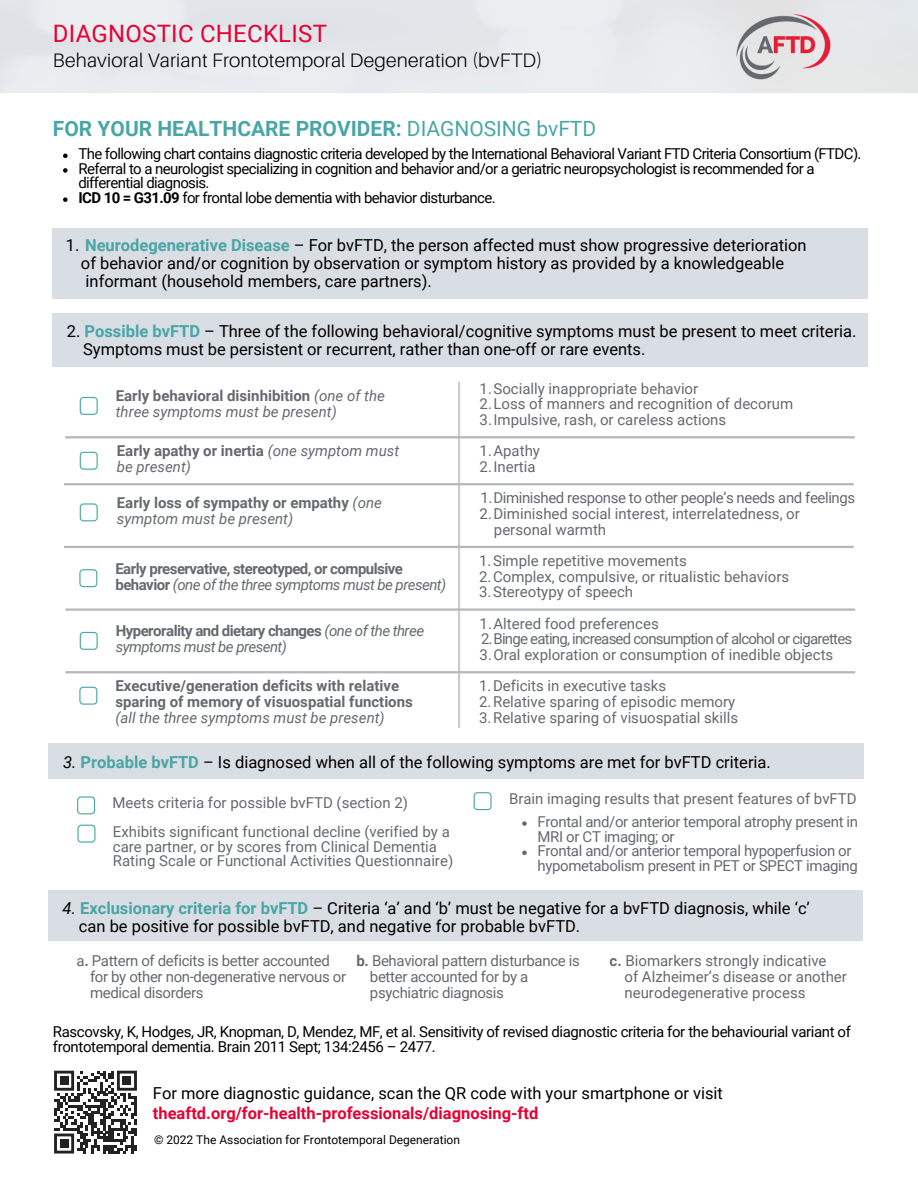
<style>
.page{position:relative;width:918px;height:1188px;background:#fff}
.page>*{position:absolute;margin:0;border:0;box-sizing:border-box;transform-origin:0 0}
.t1{font:24px "Roboto";letter-spacing:.01em;color:#e70033}
.t2{font:700 21px "Roboto";color:#49a6a6}
.t3{font:300 19.5px "Aileron";letter-spacing:.01em;color:#000}
.t4{font:16.5px/18px "Roboto";color:#000;text-align:center}
.t5{font:15px/14.7px "Roboto";color:#65696e}
.t6{font:15px/14.7px "Roboto";letter-spacing:-.04em;color:#000}
.t7{font:15px/14.7px "Roboto";letter-spacing:-.02em;color:#65696e}
.t8{font:700 15px/15.8px "Roboto";color:#65696e}
.t9{font:italic 15px/15.8px "Roboto";color:#65696e}
.t10{font:700 15px/15.8px "Roboto";letter-spacing:-.035em;color:#65696e}
.t11{font:15px "Roboto";letter-spacing:-.025em;color:#65696e}
.t12{font:italic 15px/15.8px "Roboto";letter-spacing:-.035em;color:#65696e}
.t13{font:15px "Roboto";letter-spacing:-.05em;color:#65696e}
.t14{font:12px "Roboto";color:#000}
.s1{font-weight:400}
.s2{font-weight:700}
.s3{font-weight:700;color:#49a6a6}
.s4{font-weight:700;font-style:normal}
.s5{font-weight:400;font-style:italic}
.s6{font-style:italic}
.s7{font-weight:700;color:#e70033}
</style>
<div class="page">
<img style="left:736px;top:12px;width:97px;height:69px">
<div style="left:53px;top:229px;width:815px;height:70px;background:#d9dde4"></div>
<hr style="left:65px;top:671px;width:790px;height:2px;background:#b5b7ba">
<div style="left:53px;top:314px;width:815px;height:53px;background:#d9dde4"></div>
<hr style="left:64px;top:483px;width:790px;height:2px;background:#b5b7ba">
<hr style="left:64px;top:546px;width:790px;height:2px;background:#b5b7ba">
<hr style="left:65px;top:608px;width:790px;height:3px;background:#b5b7ba">
<hr style="left:458px;top:382px;width:2px;height:346px;background:#b5b7ba">
<svg style="left:80px;top:397px;width:18px;height:18px"></svg>
<hr style="left:65px;top:436px;width:790px;height:2px;background:#b5b7ba">
<svg style="left:80px;top:452px;width:18px;height:18px"></svg>
<svg style="left:80px;top:503px;width:18px;height:18px"></svg>
<svg style="left:79px;top:569px;width:18px;height:18px"></svg>
<svg style="left:80px;top:632px;width:18px;height:18px"></svg>
<svg style="left:79px;top:687px;width:18px;height:18px"></svg>
<div style="left:49px;top:743px;width:815px;height:36px;background:#d9dde4"></div>
<svg style="left:77px;top:796px;width:18px;height:18px"></svg>
<svg style="left:77px;top:825px;width:18px;height:18px"></svg>
<svg style="left:474px;top:792px;width:18px;height:18px"></svg>
<div style="left:49px;top:890px;width:814px;height:51px;background:#d9dde4"></div>
<svg style="left:63px;top:154px;width:5px;height:4px"></svg>
<svg style="left:63px;top:168px;width:5px;height:5px"></svg>
<svg style="left:63px;top:197px;width:5px;height:5px"></svg>
<svg style="left:522px;top:821px;width:5px;height:5px"></svg>
<svg style="left:522px;top:851px;width:5px;height:4px"></svg>
<svg style="left:54px;top:1071px;width:83px;height:82px"></svg>
<div style="left:54px;top:1071px;width:20px;height:20px;border:3px solid #222"></div>
<div style="left:60px;top:1076px;width:8px;height:9px;background:#222"></div>
<div style="left:117px;top:1071px;width:20px;height:20px;border:3px solid #222"></div>
<div style="left:123px;top:1076px;width:8px;height:9px;background:#222"></div>
<div style="left:54px;top:1134px;width:20px;height:20px;border:3px solid #222"></div>
<div style="left:60px;top:1139px;width:8px;height:9px;background:#222"></div>
<p class="t1" style="left:53px;top:19px;width:276px">DIAGNOSTIC CHECKLIST</p>
<p class="t3" style="left:53px;top:49px;width:491px">Behavioral Variant Frontotemporal Degeneration (bvFTD)</p>
<p class="t2" style="left:53px;top:117px;width:545px">FOR YOUR HEALTHCARE PROVIDER: <span class="s1">DIAGNOSING bvFTD</span></p>
<p class="t6" style="left:78px;top:147px;width:785px">The following chart contains diagnostic criteria developed by the International Behavioral Variant FTD Criteria Consortium (FTDC).</p>
<p class="t6" style="left:78px;top:161px;width:738px">Referral to a neurologist specializing in cognition and behavior and/or a geriatric neuropsychologist is recommended for a differential diagnosis.</p>
<p class="t6" style="left:78px;top:191px;width:419px"><span class="s2">ICD 10 = G31.09</span> for frontal lobe dementia with behavior disturbance.</p>
<p class="t4" style="left:66px;top:236px;width:742px">1. <span class="s3">Neurodegenerative Disease</span> – For bvFTD, the person affected must show progressive deterioration of behavior and/or cognition by observation or symptom history as provided by a knowledgeable</p>
<p class="t4" style="left:86px;top:272px;width:348px">informant (household members, care partners).</p>
<p class="t4" style="left:67px;top:322px;width:791px">2. <span class="s3">Possible bvFTD</span> – Three of the following behavioral/cognitive symptoms must be present to meet criteria.</p>
<p class="t4" style="left:83px;top:340px;width:564px">Symptoms must be persistent or recurrent, rather than one-off or rare events.</p>
<p class="t5" style="left:480px;top:381px;width:220px">1.Socially inappropriate behavior</p>
<p class="t5" style="left:480px;top:397px;width:315px">2.Loss of manners and recognition of decorum</p>
<p class="t5" style="left:480px;top:413px;width:248px">3.Impulsive, rash, or careless actions</p>
<p class="t5" style="left:480px;top:444px;width:62px">1.Apathy</p>
<p class="t5" style="left:480px;top:460px;width:57px">2.Inertia</p>
<p class="t11" style="left:480px;top:489px;width:376px">1.Diminished response to other people’s needs and feelings</p>
<p class="t5" style="left:480px;top:506px;width:322px">2.Diminished social interest, interrelatedness, or</p>
<p class="t5" style="left:494px;top:522px;width:114px">personal warmth</p>
<p class="t5" style="left:479px;top:553px;width:209px">1.Simple repetitive movements</p>
<p class="t5" style="left:479px;top:569px;width:311px">2.Complex, compulsive, or ritualistic behaviors</p>
<p class="t5" style="left:479px;top:585px;width:155px">3.Stereotypy of speech</p>
<p class="t5" style="left:480px;top:616px;width:181px">1.Altered food preferences</p>
<p class="t13" style="left:481px;top:630px;width:373px">2.Binge eating, increased consumption of alcohol or cigarettes</p>
<p class="t5" style="left:480px;top:648px;width:355px">3.Oral exploration or consumption of inedible objects</p>
<p class="t8" style="left:115px;top:678px;width:299px">Executive/generation deficits with relative sparing of memory of visuospatial functions</p>
<p class="t9" style="left:115px;top:710px;width:271px">(all the three symptoms must be present)</p>
<p class="t9" style="left:116px;top:388px;width:271px"><span class="s4">Early behavioral disinhibition</span> (one of the three symptoms must be present)</p>
<p class="t8" style="left:117px;top:443px;width:284px">Early apathy or inertia <span class="s5">(one symptom must</span></p>
<p class="t9" style="left:117px;top:459px;width:76px">be present)</p>
<p class="t8" style="left:117px;top:495px;width:267px">Early loss of sympathy or empathy <span class="s5">(one symptom must be present)</span></p>
<p class="t10" style="left:115px;top:561px;width:332px">Early preservative, stereotyped, or compulsive behavior <span class="s5">(one of the three symptoms must be present)</span></p>
<p class="t12" style="left:116px;top:623px;width:310px"><span class="s4">Hyperorality and dietary changes</span> (one of the three symptoms must be present)</p>
<p class="t5" style="left:479px;top:679px;width:188px">1.Deficits in executive tasks</p>
<p class="t5" style="left:479px;top:695px;width:258px">2.Relative sparing of episodic memory</p>
<p class="t5" style="left:479px;top:710px;width:260px">3.Relative sparing of visuospatial skills</p>
<p class="t4" style="left:63px;top:754px;width:709px"><span class="s6">3.</span> <span class="s3">Probable bvFTD</span> – Is diagnosed when all of the following symptoms are met for bvFTD criteria.</p>
<p class="t5" style="left:113px;top:796px;width:297px">Meets criteria for possible bvFTD (section 2)</p>
<p class="t5" style="left:113px;top:825px;width:342px">Exhibits significant functional decline (verified by a care partner, or by scores from Clinical Dementia<br>Rating Scale or Functional Activities Questionnaire)</p>
<p class="t5" style="left:509px;top:792px;width:349px">Brain imaging results that present features of bvFTD</p>
<p class="t7" style="left:538px;top:814px;width:322px">Frontal and/or anterior temporal atrophy present in<br>MRI or CT imaging; or</p>
<p class="t7" style="left:538px;top:844px;width:322px">Frontal and/or anterior temporal hypoperfusion or hypometabolism present in PET or SPECT imaging</p>
<p class="t4" style="left:63px;top:899px;width:749px"><span class="s6">4.</span> <span class="s3">Exclusionary criteria for bvFTD</span> – Criteria ‘a’ and ‘b’ must be negative for a bvFTD diagnosis, while ‘c’</p>
<p class="t4" style="left:79px;top:917px;width:503px">can be positive for possible bvFTD, and negative for probable bvFTD.</p>
<p class="t7" style="left:77px;top:954px;width:255px">a<span class="s2">.</span> Pattern of deficits is better accounted</p>
<p class="t7" style="left:90px;top:969px;width:258px">for by other non-degenerative nervous or</p>
<p class="t7" style="left:90px;top:985px;width:115px">medical disorders</p>
<p class="t7" style="left:357px;top:954px;width:225px"><span class="s2">b.</span> Behavioral pattern disturbance is</p>
<p class="t11" style="left:370px;top:968px;width:160px">better accounted for by a</p>
<p class="t7" style="left:370px;top:985px;width:135px">psychiatric diagnosis</p>
<p class="t5" style="left:610px;top:954px;width:218px"><span class="s2">c.</span> Biomarkers strongly indicative</p>
<p class="t5" style="left:624px;top:969px;width:224px">of Alzheimer’s disease or another</p>
<p class="t5" style="left:624px;top:985px;width:183px">neurodegenerative process</p>
<p class="t6" style="left:53px;top:1024px;width:800px">Rascovsky, K, Hodges, JR, Knopman, D, Mendez, MF, et al. Sensitivity of revised diagnostic criteria for the behaviourial variant of frontotemporal dementia. Brain 2011 Sept; 134:2456 – 2477.</p>
<p class="t4" style="left:153px;top:1083px;width:572px;line-height:20.2px;text-align:left">For more diagnostic guidance, scan the QR code with your smartphone or visit <span class="s7">theaftd.org/for-health-professionals/diagnosing-ftd</span></p>
<p class="t14" style="left:154px;top:1133px;width:308px">© 2022 The Association for Frontotemporal Degeneration</p>
</div>
